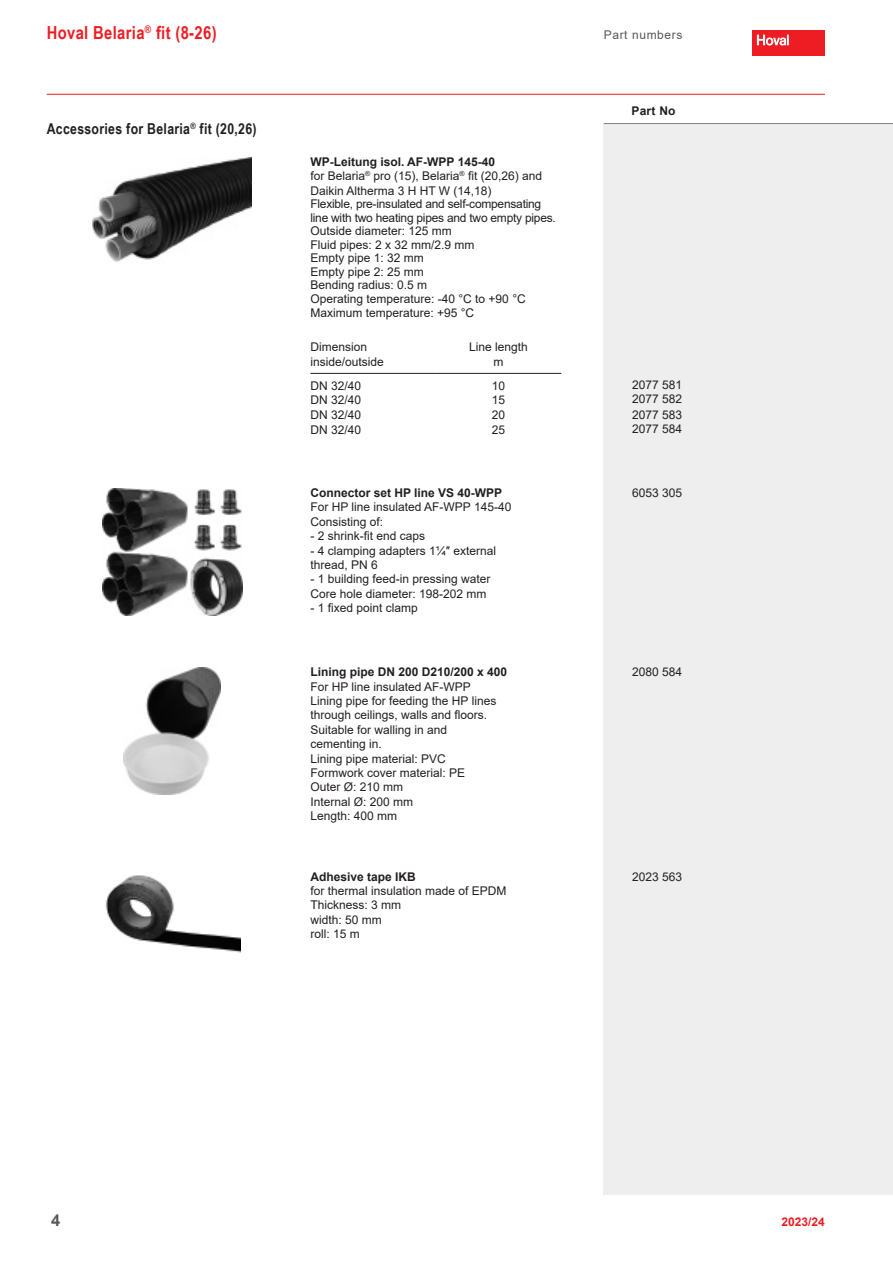
<style>
.page{position:relative;width:893px;height:1263px;background:#fff}
.page>*{position:absolute;margin:0;border:0;box-sizing:border-box;transform-origin:0 0}
.t1{font:700 18px "Arial Narrow";letter-spacing:.02em;color:#ee1d23}
.t2{font:700 16.5px "Arial";color:#57585a}
.t3{font:700 15px "Arial Narrow";letter-spacing:.02em;color:#231f20}
.t4{font:12px/14.4px "Arial";color:#231f20}
.t5{font:700 12px "Arial";color:#231f20}
.t6{font:12px "Arial";letter-spacing:.05em;color:#57585a}
.t7{font:700 12px "Arial";color:#ee1d23}
.s1{font-weight:700}
</style>
<div class="page">
<div style="left:604px;top:123px;width:289px;height:1072px;background:#eee"></div>
<hr style="left:604px;top:123px;width:289px;height:1px;background:#808285">
<div style="left:753px;top:30px;width:72px;height:26px;background:#ee1d23"></div>
<svg style="left:757px;top:35px;width:32px;height:11px"></svg>
<hr style="left:47px;top:94px;width:778px;height:1px;background:#ee1d23">
<img style="left:124px;top:667px;width:97px;height:128px">
<img style="left:102px;top:488px;width:140px;height:128px">
<img style="left:105px;top:875px;width:136px;height:78px">
<img style="left:93px;top:157px;width:159px;height:105px">
<hr style="left:310px;top:373px;width:126px;height:1px;background:#231f20">
<hr style="left:436px;top:373px;width:125px;height:1px;background:#231f20">
<h1 class="t1" style="left:47px;top:19px;width:171px">Hoval Belaria<sup>®</sup> fit (8-26)</h1>
<p class="t6" style="left:604px;top:27px;width:80px">Part numbers</p>
<p class="t3" style="left:47px;top:118px;width:211px">Accessories for Belaria<sup>®</sup> fit (20,26)</p>
<p class="t4" style="left:310px;top:155px;width:247px;line-height:13.8px"><span class="s1">WP-Leitung isol. AF-WPP 145-40<br></span>for Belaria<sup>®</sup> pro (15), Belaria<sup>®</sup> fit (20,26) and<br>Daikin Altherma 3 H HT W (14,18)<br>Flexible, pre-insulated and self-compensating line with two heating pipes and two empty pipes.<br>Outside diameter: 125 mm<br>Fluid pipes: 2 x 32 mm/2.9 mm<br>Empty pipe 1: 32 mm<br>Empty pipe 2: 25 mm<br>Bending radius: 0.5 m<br>Operating temperature: -40 °C to +90 °C<br>Maximum temperature: +95 °C</p>
<p class="t4" style="left:310px;top:340px;width:58px">Dimension</p>
<p class="t4" style="left:469px;top:340px;width:60px">Line length</p>
<p class="t4" style="left:310px;top:354px;width:75px">inside/outside</p>
<p class="t4" style="left:494px;top:354px;width:11px">m</p>
<p class="t4" style="left:310px;top:378px;width:52px">DN 32/40</p>
<p class="t4" style="left:492px;top:378px;width:15px">10</p>
<p class="t4" style="left:310px;top:393px;width:52px">DN 32/40</p>
<p class="t4" style="left:492px;top:393px;width:15px">15</p>
<p class="t4" style="left:310px;top:407px;width:52px">DN 32/40</p>
<p class="t4" style="left:492px;top:407px;width:15px">20</p>
<p class="t4" style="left:310px;top:422px;width:52px">DN 32/40</p>
<p class="t4" style="left:492px;top:422px;width:15px">25</p>
<p class="t5" style="left:310px;top:484px;width:193px">Connector set HP line VS 40-WPP</p>
<p class="t4" style="left:310px;top:500px;width:202px">For HP line insulated AF-WPP 145-40<br>Consisting of:</p>
<p class="t4" style="left:310px;top:529px;width:116px">- 2 shrink-fit end caps</p>
<p class="t4" style="left:310px;top:543px;width:187px">- 4 clamping adapters 1¼″ external thread, PN 6</p>
<p class="t4" style="left:310px;top:572px;width:182px">- 1 building feed-in pressing water<br>Core hole diameter: 198-202 mm</p>
<p class="t4" style="left:310px;top:601px;width:109px">- 1 fixed point clamp</p>
<p class="t5" style="left:310px;top:663px;width:198px">Lining pipe DN 200 D210/200 x 400</p>
<p class="t4" style="left:310px;top:679px;width:187px">For HP line insulated AF-WPP<br>Lining pipe for feeding the HP lines through ceilings, walls and floors.<br>Suitable for walling in and cementing in.<br>Lining pipe material: PVC<br>Formwork cover material: PE<br>Outer Ø: 210 mm<br>Internal Ø: 200 mm<br>Length: 400 mm</p>
<p class="t5" style="left:310px;top:868px;width:107px">Adhesive tape IKB</p>
<p class="t4" style="left:310px;top:883px;width:198px">for thermal insulation made of EPDM<br>Thickness: 3 mm<br>width: 50 mm<br>roll: 15 m</p>
<p class="t5" style="left:631px;top:102px;width:46px">Part No</p>
<p class="t4" style="left:632px;top:377px;width:52px;line-height:14.9px;text-align:justify">2077 581<br>2077 582<br>2077 583<br>2077 584</p>
<p class="t4" style="left:632px;top:485px;width:52px">6053 305</p>
<p class="t4" style="left:632px;top:665px;width:52px">2080 584</p>
<p class="t4" style="left:632px;top:869px;width:52px">2023 563</p>
<h2 class="t2" style="left:51px;top:1208px;width:11px">4</h2>
<p class="t7" style="left:782px;top:1213px;width:45px">2023/24</p>
</div>
